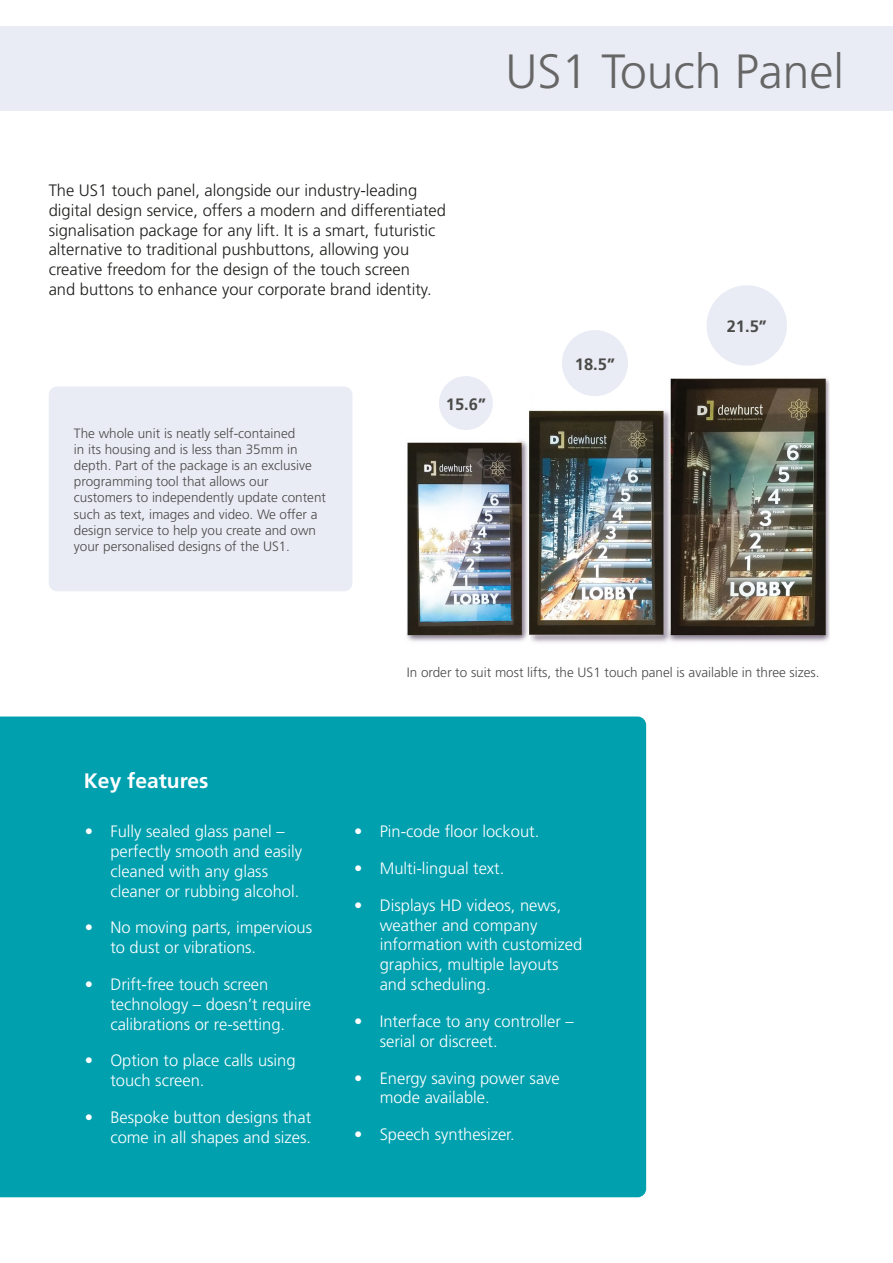
<style>
.page{position:relative;width:893px;height:1263px;background:#fff}
.page>*{position:absolute;margin:0;border:0;box-sizing:border-box;transform-origin:0 0}
.t1{font:48px "Frutiger LT 45 Lt";color:#666}
.t2{font:21px "Frutiger LT 65 Bd";color:#fff}
.t3{font:16.5px/19.8px "Frutiger LT 45 Lt";color:#fff}
.t4{font:16.5px/19.8px "Frutiger LT 45 Lt";color:#1d1d1b}
.t5{font:16.5px "Frutiger LT 65 Bd";color:#4a4a49}
.t6{font:13.5px/16.2px "Frutiger LT 45 Lt";color:#4a4a49}
</style>
<div class="page">
<div style="left:49px;top:386px;width:303px;height:205px;background:#eaecf5;border-radius:9px"></div>
<div style="left:0;top:716px;width:646px;height:481px;background:#00a0af"></div>
<img style="left:406px;top:378px;width:424px;height:265px">
<div style="left:439px;top:376px;width:54px;height:54px;background:#eaecf5;border-radius:50%"></div>
<div style="left:707px;top:285px;width:80px;height:81px;background:#eaecf5;border-radius:50%"></div>
<div style="left:562px;top:330px;width:66px;height:66px;background:#eaecf5;border-radius:50%"></div>
<div style="left:0;top:27px;width:893px;height:84px;background:#eaecf5"></div>
<h1 class="t1" style="left:505px;top:44px;width:340px">US1 Touch Panel</h1>
<p class="t4" style="left:49px;top:181px;width:399px">The US1 touch panel, alongside our industry-leading digital design service, offers a modern and differentiated signalisation package for any lift. It is a smart, futuristic alternative to traditional pushbuttons, allowing you creative freedom for the design of the touch screen<br>and buttons to enhance your corporate brand identity.</p>
<p class="t6" style="left:74px;top:425px;width:254px">The whole unit is neatly self-contained<br>in its housing and is less than 35mm in depth. Part of the package is an exclusive programming tool that allows our customers to independently update content such as text, images and video. We offer a design service to help you create and own your personalised designs of the US1.</p>
<p class="t5" style="left:446px;top:394px;width:42px">15.6”</p>
<p class="t5" style="left:575px;top:354px;width:42px">18.5”</p>
<p class="t5" style="left:727px;top:317px;width:42px">21.5”</p>
<p class="t2" style="left:84px;top:768px;width:126px">Key features</p>
<p class="t3" style="left:110px;top:822px;width:193px;text-indent:-26px">• Fully sealed glass panel – perfectly smooth and easily cleaned with any glass cleaner or rubbing alcohol.</p>
<p class="t3" style="left:110px;top:918px;width:203px;text-indent:-26px">• No moving parts, impervious to dust or vibrations.</p>
<p class="t3" style="left:110px;top:975px;width:202px;text-indent:-26px">• Drift-free touch screen technology – doesn’t require calibrations or re-setting.</p>
<p class="t3" style="left:110px;top:1051px;width:187px;text-indent:-26px">• Option to place calls using touch screen.</p>
<p class="t3" style="left:85px;top:1108px;width:228px;text-align:right">• Bespoke button designs that come in all shapes and sizes.</p>
<p class="t6" style="left:407px;top:664px;width:414px">In order to suit most lifts, the US1 touch panel is available in three sizes.</p>
<p class="t3" style="left:354px;top:822px;width:187px">• Pin-code floor lockout.</p>
<p class="t3" style="left:354px;top:859px;width:152px">• Multi-lingual text.</p>
<p class="t3" style="left:380px;top:895px;width:204px;text-indent:-26px">• Displays HD videos, news, weather and company information with customized graphics, multiple layouts and scheduling.</p>
<p class="t3" style="left:380px;top:1011px;width:196px;text-indent:-26px">• Interface to any controller – serial or discreet.</p>
<p class="t3" style="left:380px;top:1068px;width:182px;text-indent:-26px">• Energy saving power save mode available.</p>
<p class="t3" style="left:354px;top:1125px;width:162px">• Speech synthesizer.</p>
</div>
